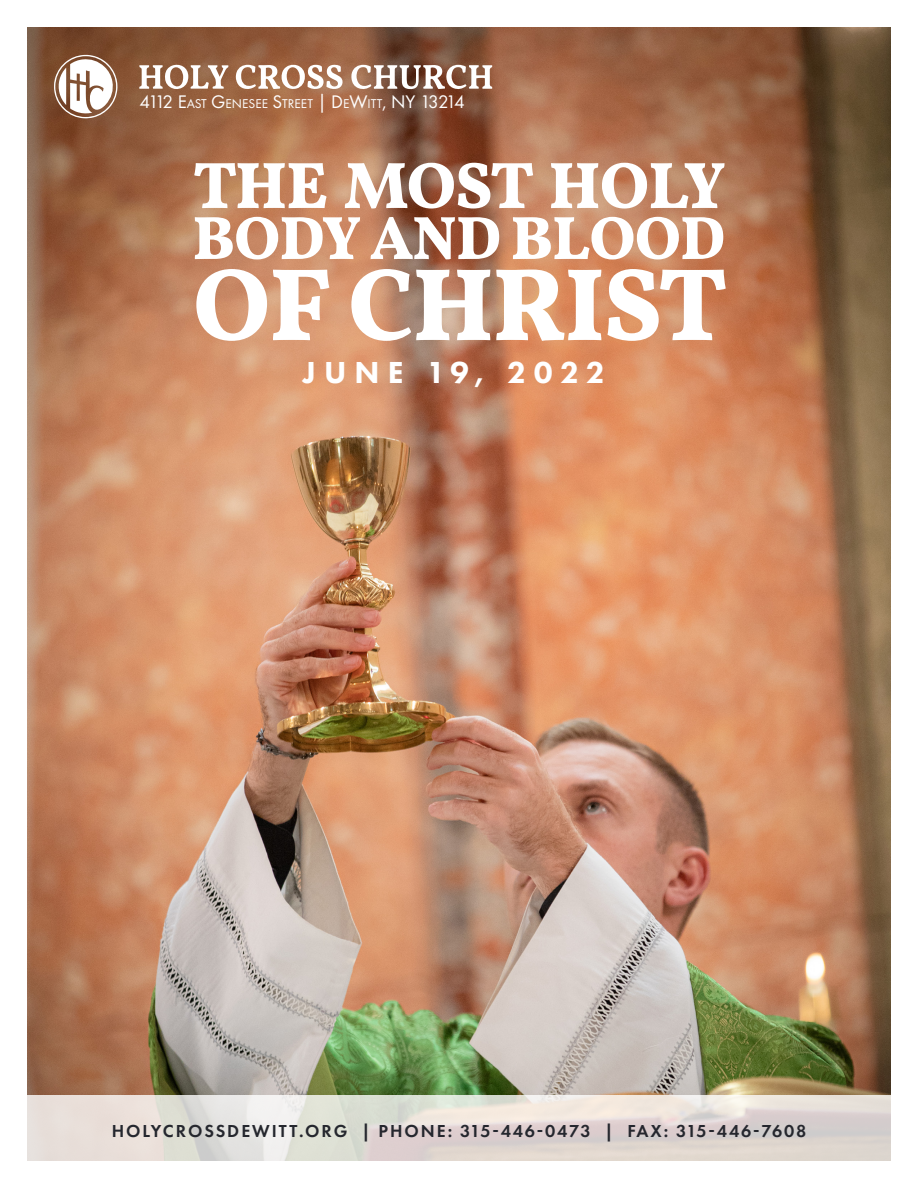
<style>
.page{position:relative;width:918px;height:1188px;background:#fff}
.page>*{position:absolute;margin:0;border:0;box-sizing:border-box;transform-origin:0 0}
.t1{font:800 103.5px "Vollkorn";letter-spacing:-.015em;color:#fff}
.t2{font:800 66px "Vollkorn";letter-spacing:-.025em;color:#fff}
.t3{font:800 61.5px "Vollkorn";letter-spacing:-.015em;color:#fff}
.t4{font:800 31.5px "Futura PT";letter-spacing:.25em;color:#fff}
.t5{font:18.9px "Futura PT";letter-spacing:-.13em;color:#fff}
.t6{font:600 18px "Futura PT";letter-spacing:.11em;color:#25272e}
.s1{font-size:13.2px}
</style>
<div class="page">
<img style="left:27px;top:27px;width:864px;height:1069px">
<svg style="left:54px;top:55px;width:64px;height:63px"></svg>
<svg style="left:235px;top:64px;width:108px;height:27px"></svg>
<svg style="left:351px;top:65px;width:141px;height:25px"></svg>
<svg style="left:139px;top:63px;width:90px;height:27px"></svg>
<svg style="left:27px;top:1096px;width:864px;height:65px;background:#e2dbd6"></svg>
<p class="t5" style="left:139px;top:91px;width:327px">4112 E<span class="s1">AST</span> G<span class="s1">ENESEE</span> S<span class="s1">TREET</span> | D<span class="s1">E</span>W<span class="s1">ITT</span>, NY 13214</p>
<h2 class="t2" style="left:193px;top:136px;width:534px">THE MOST HOLY</h2>
<h3 class="t3" style="left:193px;top:191px;width:534px">BODY AND BLOOD</h3>
<h1 class="t1" style="left:193px;top:226px;width:537px">OF CHRIST</h1>
<h3 class="t4" style="left:303px;top:352px;width:303px">JUNE 19, 2022</h3>
<p class="t6" style="left:112px;top:1119px;width:696px">HOLYCROSSDEWITT.ORG | PHONE: 315-446-0473 | FAX: 315-446-7608</p>
</div>
